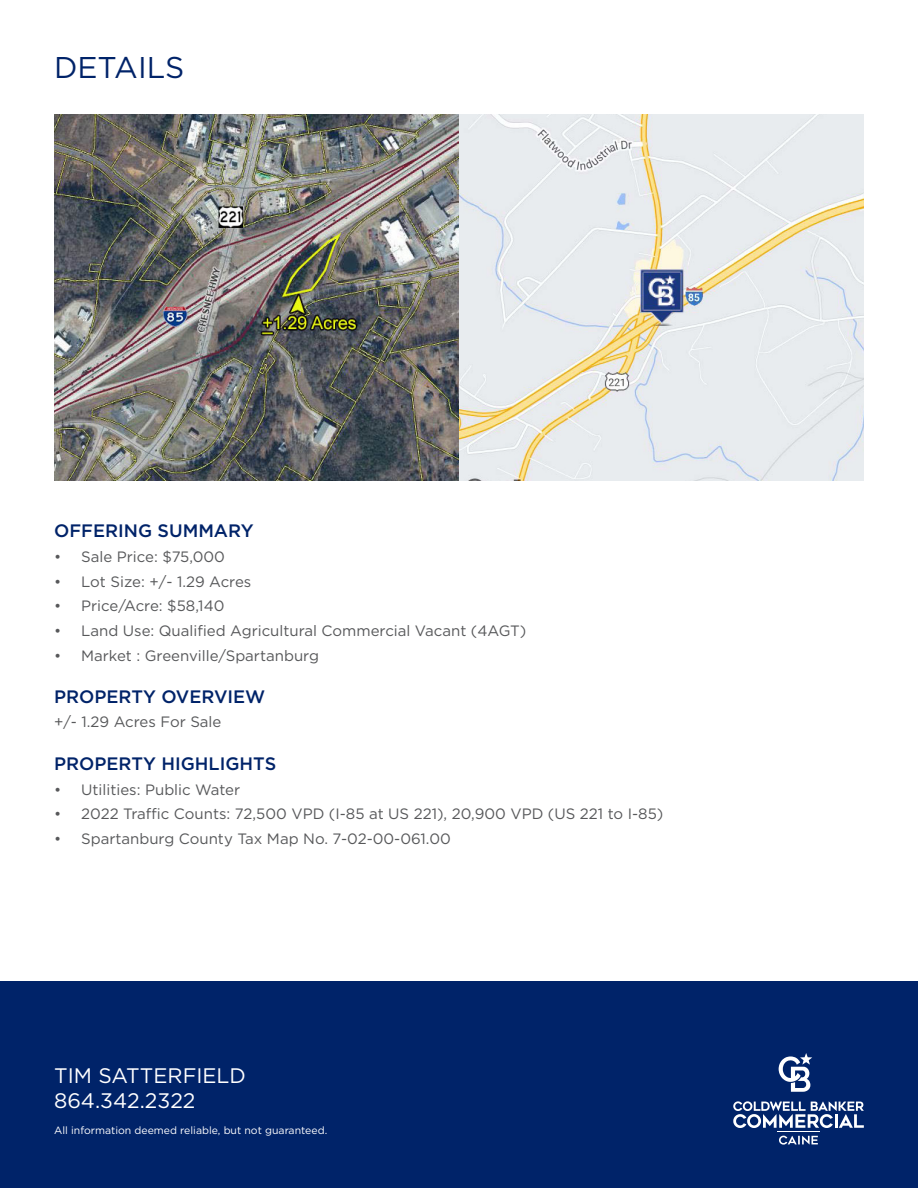
<style>
.page{position:relative;width:918px;height:1188px;background:#fff}
.page>*{position:absolute;margin:0;border:0;box-sizing:border-box;transform-origin:0 0}
.t1{font:30px "Gotham";color:#002369}
.t2{font:21px "Gotham";color:#fff}
.t3{font:500 18px "Gotham";color:#002369}
.t4{font:15px "Gotham";color:#57585a}
.t5{font:10.5px "Gotham";color:#fff}
</style>
<div class="page">
<div style="left:0;top:981px;width:918px;height:207px;background:#002369"></div>
<img style="left:54px;top:114px;width:810px;height:367px">
<svg style="left:733px;top:1101px;width:131px;height:27px"></svg>
<hr style="left:777px;top:1132px;width:43px;height:1px;background:#fff">
<svg style="left:779px;top:1136px;width:39px;height:9px"></svg>
<svg style="left:779px;top:1053px;width:33px;height:39px"></svg>
<p class="t1" style="left:54px;top:48px;width:132px">DETAILS</p>
<p class="t3" style="left:54px;top:519px;width:201px">OFFERING SUMMARY</p>
<p class="t4" style="left:54px;top:547px;width:172px">• Sale Price: $75,000</p>
<p class="t4" style="left:54px;top:572px;width:199px">• Lot Size: +/- 1.29 Acres</p>
<p class="t4" style="left:54px;top:596px;width:172px">• Price/Acre: $58,140</p>
<p class="t4" style="left:54px;top:621px;width:474px">• Land Use: Qualified Agricultural Commercial Vacant (4AGT)</p>
<p class="t4" style="left:54px;top:646px;width:266px">• Market : Greenville/Spartanburg</p>
<p class="t3" style="left:54px;top:684px;width:213px">PROPERTY OVERVIEW</p>
<p class="t4" style="left:54px;top:712px;width:169px">+/- 1.29 Acres For Sale</p>
<p class="t3" style="left:54px;top:752px;width:224px">PROPERTY HIGHLIGHTS</p>
<p class="t4" style="left:54px;top:780px;width:188px">• Utilities: Public Water</p>
<p class="t4" style="left:54px;top:804px;width:611px">• 2022 Traffic Counts: 72,500 VPD (I-85 at US 221), 20,900 VPD (US 221 to I-85)</p>
<p class="t4" style="left:54px;top:829px;width:398px">• Spartanburg County Tax Map No. 7-02-00-061.00</p>
<p class="t2" style="left:54px;top:1062px;width:193px">TIM SATTERFIELD</p>
<p class="t2" style="left:54px;top:1087px;width:143px">864.342.2322</p>
<p class="t5" style="left:54px;top:1124px;width:275px">All information deemed reliable, but not guaranteed.</p>
</div>
